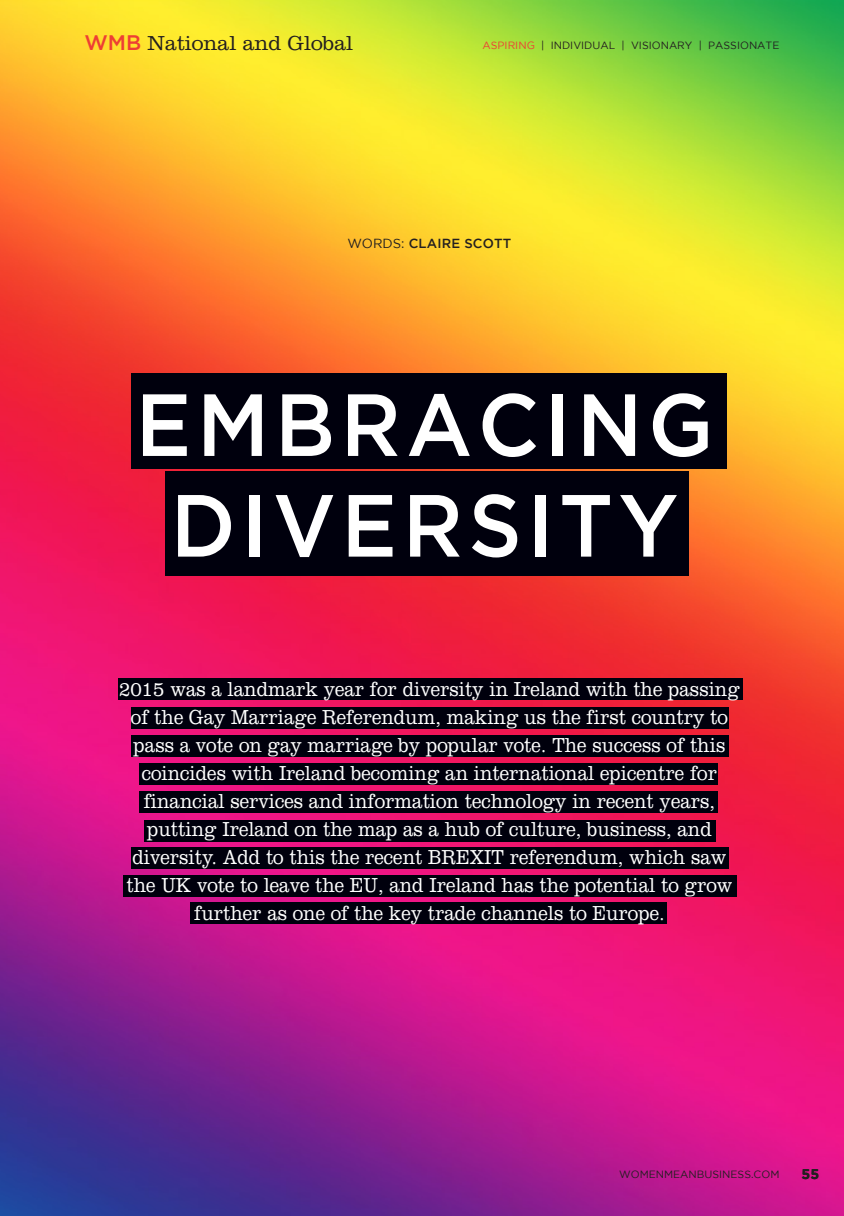
<style>
.page{position:relative;width:844px;height:1216px;background:#fff}
.page>*{position:absolute;margin:0;border:0;box-sizing:border-box;transform-origin:0 0}
.t1{font:500 87.85px/100.6px "Gotham";letter-spacing:.065em;color:#fff;text-align:center;scale:.95 1}
.WMB_Body_Text{font:300 21px/28px "Clarendon";color:#fff;text-align:center;scale:.89 1}
.t2{font:300 21px "Clarendon";color:#231f20}
.t3{font:700 14px "Gotham";color:#231f20}
.WMB_Body_No_Tabs{font:500 13.12px "Gotham";letter-spacing:.015em;color:#231f20}
.t4{font:10.5px "Gotham";color:#231f20}
.s1{font-family:"Gotham";font-weight:500;color:#ee3e34}
.s2{color:#ee3e34}
.s3{font-weight:400}
</style>
<div class="page">
<img style="left:0;top:0;width:843px;height:1215px">
<div style="left:131px;top:373px;width:595px;height:96px;background:#00000d"></div>
<div style="left:165px;top:471px;width:523px;height:105px;background:#00000d"></div>
<div style="left:118px;top:678px;width:624px;height:22px;background:#00000d"></div>
<div style="left:131px;top:707px;width:597px;height:21px;background:#00000d"></div>
<div style="left:131px;top:735px;width:597px;height:21px;background:#00000d"></div>
<div style="left:140px;top:763px;width:577px;height:21px;background:#00000d"></div>
<div style="left:140px;top:791px;width:577px;height:21px;background:#00000d"></div>
<div style="left:143px;top:820px;width:572px;height:21px;background:#00000d"></div>
<div style="left:131px;top:847px;width:597px;height:22px;background:#00000d"></div>
<div style="left:123px;top:875px;width:613px;height:21px;background:#00000d"></div>
<div style="left:190px;top:902px;width:476px;height:22px;background:#00000d"></div>
<p class="t2" style="left:84px;top:31px;width:270px"><span class="s1">WMB</span> National and Global</p>
<p class="t4" style="left:482px;top:40px;width:298px"><span class="s2">ASPIRING</span> | INDIVIDUAL | VISIONARY | PASSIONATE</p>
<p class="WMB_Body_No_Tabs" style="left:347px;top:236px;width:165px"><span class="s3">WORDS:</span> CLAIRE SCOTT</p>
<h1 class="t1" style="left:135px;top:372px;width:609px">EMBRACING<br>DIVERSITY</h1>
<p class="WMB_Body_Text" style="left:119px;top:674px;width:699px">2015 was a landmark year for diversity in Ireland with the passing of the Gay Marriage Referendum, making us the first country to pass a vote on gay marriage by popular vote. The success of this coincides with Ireland becoming an international epicentre for financial services and information technology in recent years, putting Ireland on the map as a hub of culture, business, and diversity. Add to this the recent BREXIT referendum, which saw the UK vote to leave the EU, and Ireland has the potential to grow further as one of the key trade channels to Europe.</p>
<p class="t4" style="left:619px;top:1168px;width:162px">WOMENMEANBUSINESS.COM</p>
<p class="t3" style="left:801px;top:1165px;width:19px">55</p>
</div>
